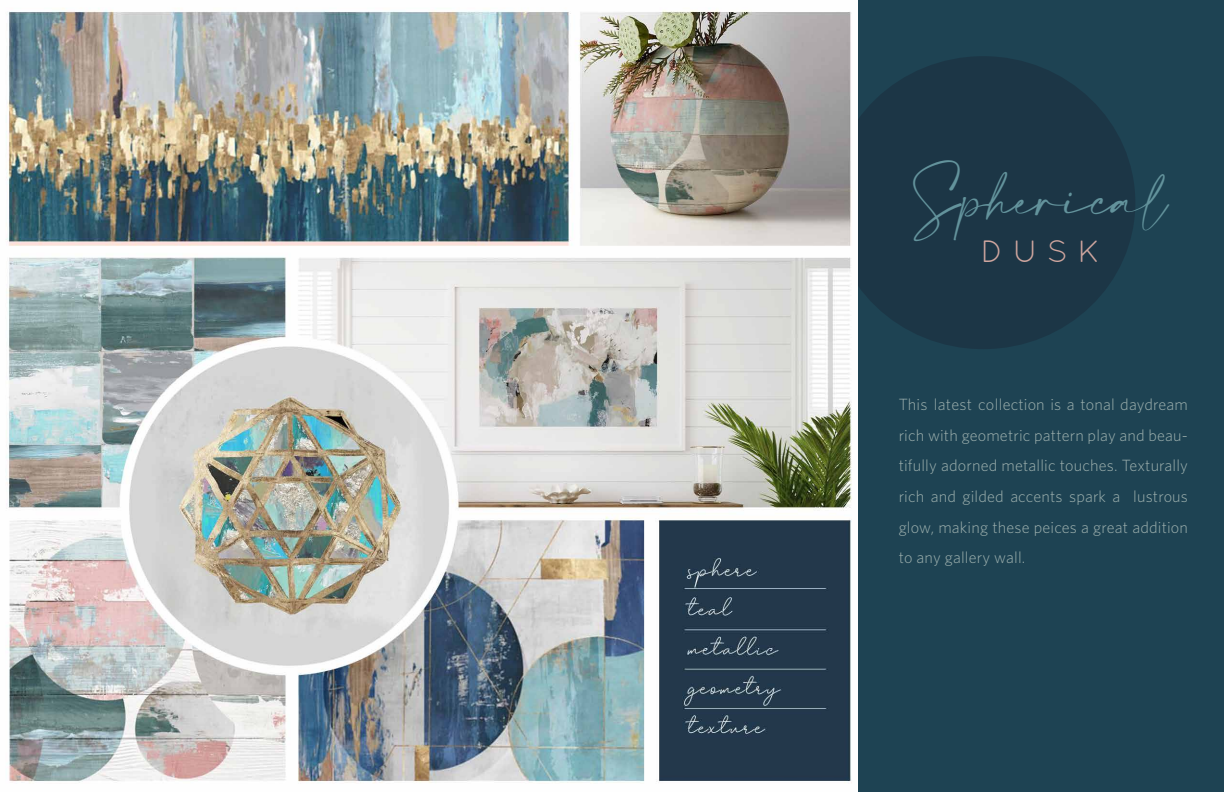
<style>
.page{position:relative;width:1224px;height:792px;background:#fff}
.page>*{position:absolute;margin:0;border:0;box-sizing:border-box;transform-origin:0 0}
.t1{font:41px "Amalfi Coast";letter-spacing:.015em;color:#63939c}
.t2{font:30.8px "Quicksand";color:#cfa69f}
.t3{font:300 16.3px/30.5px "Whitney";letter-spacing:.01em;color:#9cafad;text-align:justify}
</style>
<div class="page">
<div style="left:857px;top:0;width:367px;height:792px;background:#1e4353"></div>
<div style="left:831px;top:56px;width:304px;height:293px;background:#1c3646;border-radius:50%"></div>
<img style="left:6px;top:8px;width:851px;height:775px">
<h1 class="t1" style="left:913px;top:177px;width:257px">Spherical</h1>
<h2 class="t2" style="left:981px;top:234px;width:121px">dusk</h2>
<p class="t3" style="left:899px;top:389px;width:291px">This latest collection is a tonal daydream rich with geometric pattern play and beau&shy;tifully adorned metallic touches. Texturally rich and gilded accents spark a lustrous glow, making these peices a great addition to any gallery wall.</p>
</div>
